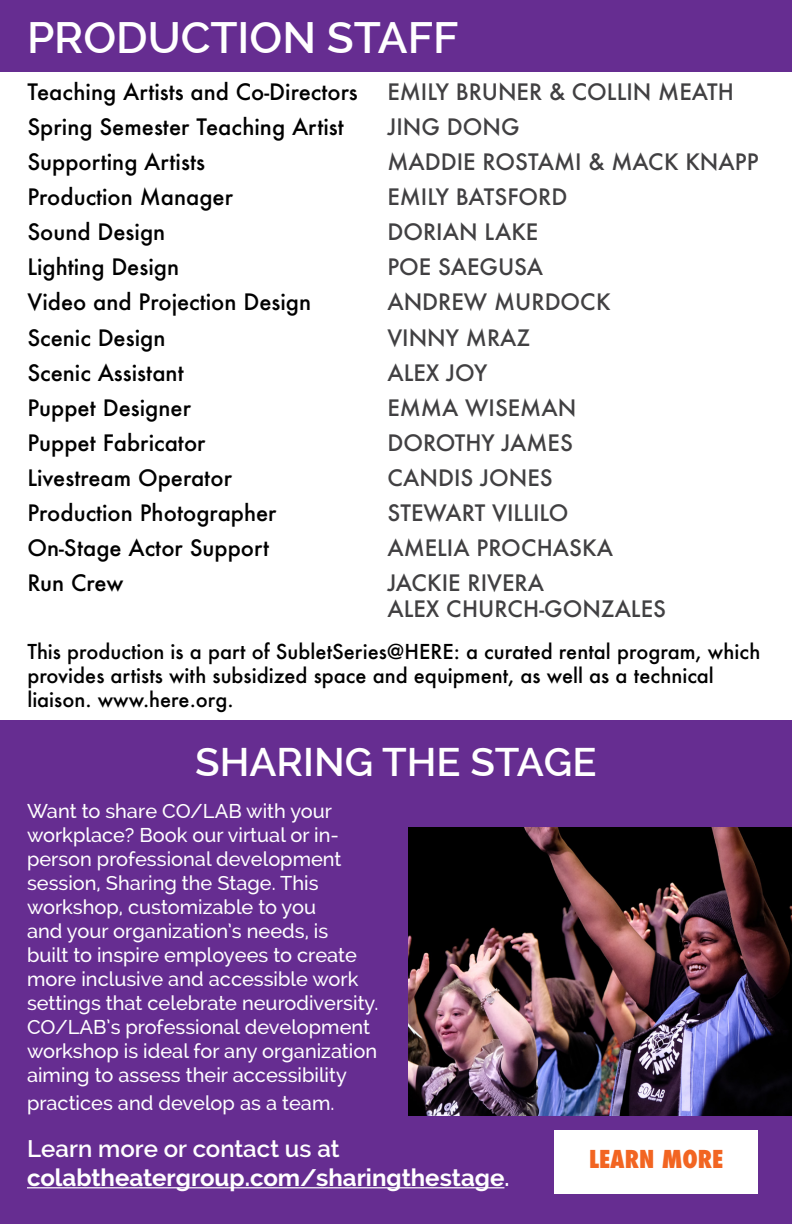
<style>
.page{position:relative;width:792px;height:1224px;background:#fff}
.page>*{position:absolute;margin:0;border:0;box-sizing:border-box;transform-origin:0 0}
.t1{font:600 44px "Raleway";color:#fff}
.t2{font:600 40px "Raleway";color:#fff}
.t3{font:700 24px/28.8px "Raleway";color:#fff}
.t4{font:800 condensed 24px "Futura";color:#f26522}
.t5{font:500 22px "Futura";color:#000}
.t6{font:500 22px/26.4px "Futura";color:#414042}
.t7{font:500 20px/24px "Raleway";color:#fff}
.t8{font:500 20px/24px "Futura";color:#000}
.s1{font-weight:600}
</style>
<div class="page">
<div style="left:0;top:0;width:792px;height:72px;background:#662d91"></div>
<div style="left:0;top:720px;width:792px;height:504px;background:#662d91"></div>
<hr style="left:27px;top:1187px;width:477px;height:1px;background:#fff">
<img style="left:408px;top:828px;width:384px;height:288px">
<div style="left:554px;top:1130px;width:204px;height:64px;background:#fff"></div>
<h1 class="t1" style="left:27px;top:12px;width:433px">PRODUCTION STAFF</h1>
<p class="t5" style="left:27px;top:77px;width:332px">Teaching Artists and Co-Directors</p>
<p class="t6" style="left:387px;top:79px;width:348px">EMILY BRUNER &amp; COLLIN MEATH</p>
<p class="t5" style="left:27px;top:112px;width:318px">Spring Semester Teaching Artist</p>
<p class="t6" style="left:387px;top:114px;width:134px">JING DONG</p>
<p class="t5" style="left:27px;top:147px;width:179px">Supporting Artists</p>
<p class="t6" style="left:387px;top:149px;width:373px">MADDIE ROSTAMI &amp; MACK KNAPP</p>
<p class="t5" style="left:27px;top:182px;width:207px">Production Manager</p>
<p class="t6" style="left:387px;top:184px;width:182px">EMILY BATSFORD</p>
<p class="t5" style="left:27px;top:217px;width:139px">Sound Design</p>
<p class="t6" style="left:387px;top:219px;width:153px">DORIAN LAKE</p>
<p class="t5" style="left:27px;top:252px;width:153px">Lighting Design</p>
<p class="t6" style="left:387px;top:254px;width:157px">POE SAEGUSA</p>
<p class="t5" style="left:27px;top:287px;width:285px">Video and Projection Design</p>
<p class="t6" style="left:387px;top:289px;width:225px">ANDREW MURDOCK</p>
<p class="t5" style="left:27px;top:322px;width:140px">Scenic Design</p>
<p class="t6" style="left:387px;top:324px;width:144px">VINNY MRAZ</p>
<p class="t5" style="left:27px;top:357px;width:158px">Scenic Assistant</p>
<p class="t6" style="left:387px;top:359px;width:101px">ALEX JOY</p>
<p class="t5" style="left:27px;top:392px;width:165px">Puppet Designer</p>
<p class="t6" style="left:387px;top:394px;width:190px">EMMA WISEMAN</p>
<p class="t5" style="left:27px;top:427px;width:180px">Puppet Fabricator</p>
<p class="t6" style="left:387px;top:429px;width:187px">DOROTHY JAMES</p>
<p class="t5" style="left:27px;top:462px;width:206px">Livestream Operator</p>
<p class="t6" style="left:387px;top:464px;width:167px">CANDIS JONES</p>
<p class="t5" style="left:27px;top:498px;width:251px">Production Photographer</p>
<p class="t6" style="left:387px;top:499px;width:182px">STEWART VILLILO</p>
<p class="t5" style="left:27px;top:533px;width:243px">On-Stage Actor Support</p>
<p class="t6" style="left:387px;top:534px;width:227px">AMELIA PROCHASKA</p>
<p class="t5" style="left:27px;top:568px;width:98px">Run Crew</p>
<p class="t6" style="left:387px;top:569px;width:280px">JACKIE RIVERA<br>ALEX CHURCH-GONZALES</p>
<p class="t8" style="left:27px;top:640px;width:734px">This production is a part of SubletSeries@HERE: a curated rental program, which provides artists with subsidized space and equipment, as well as a technical liaison. www.here.org.</p>
<h2 class="t2" style="left:195px;top:739px;width:403px">SHARING THE STAGE</h2>
<p class="t7" style="left:27px;top:799px;width:353px">Want to share CO/LAB with your workplace? Book our virtual or in&shy;person professional development session, Sharing the Stage. This workshop, customizable to you<br>and your organization’s needs, is<br>built to inspire employees to create more inclusive and accessible work settings that celebrate neurodiversity.<br>CO/LAB’s professional development workshop is ideal for any organization aiming to assess their accessibility</p>
<p class="t7" style="left:27px;top:1091px;width:309px">practices and develop as a team.</p>
<p class="t3" style="left:27px;top:1134px;width:484px"><span class="s1">Learn more or contact us at </span>colabtheatergroup.com/sharingthestage<span class="s1">.</span></p>
<p class="t4" style="left:589px;top:1143px;width:136px">LEARN MORE</p>
</div>
